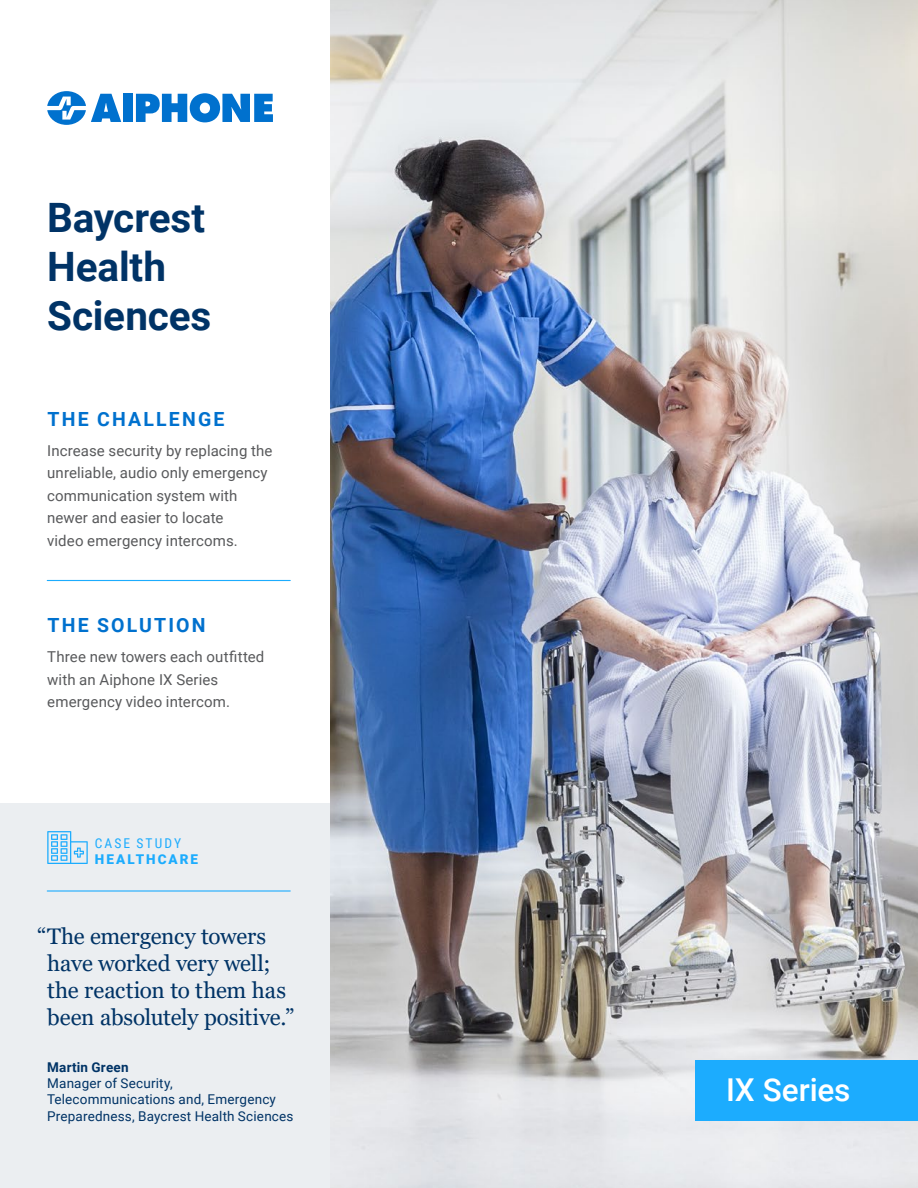
<style>
.page{position:relative;width:918px;height:1188px;background:#fff}
.page>*{position:absolute;margin:0;border:0;box-sizing:border-box;transform-origin:0 0}
.t1{font:700 40.5px/48.6px "Roboto";letter-spacing:-.005em;color:#036}
.t2{font:500 31.5px "Roboto";letter-spacing:-.005em;color:#fff}
.t3{font:22.5px/27px "Georgia";letter-spacing:-.01em;color:#036}
.t4{font:700 19.5px "Roboto";letter-spacing:.11em;color:#0071ce}
.t5{font:15px/22.5px "Roboto";letter-spacing:.01em;color:#58595b}
.t6{font:13.5px/16.2px "Roboto";letter-spacing:.01em;color:#036}
.t7{font:700 13.5px "Roboto";letter-spacing:.015em;color:#036}
.t8{font:900 13.5px "Roboto";letter-spacing:.155em;color:#1cacfe}
.t9{font:13.5px "Roboto Condensed";letter-spacing:.155em;color:#1cacfe}
</style>
<div class="page">
<svg style="left:47px;top:91px;width:74px;height:34px"></svg>
<div style="left:123px;top:94px;width:10px;height:28px;background:#0071ce"></div>
<svg style="left:136px;top:93px;width:137px;height:29px"></svg>
<div style="left:0;top:803px;width:331px;height:385px;background:#ebeef1"></div>
<hr style="left:47px;top:580px;width:243px;height:1px;background:#1cacfe">
<hr style="left:47px;top:890px;width:243px;height:2px;background:#1cacfe">
<img style="left:331px;top:0;width:587px;height:1188px">
<div style="left:695px;top:1060px;width:223px;height:60px;background:#1cacfe"></div>
<svg style="left:47px;top:831px;width:41px;height:33px"></svg>
<h1 class="t1" style="left:47px;top:192px;width:166px">Baycrest<br>Health<br>Sciences</h1>
<h3 class="t4" style="left:48px;top:405px;width:179px">THE CHALLENGE</h3>
<p class="t5" style="left:47px;top:438px;width:227px">Increase security by replacing the unreliable, audio only emergency communication system with newer and easier to locate<br>video emergency intercoms.</p>
<h3 class="t4" style="left:48px;top:611px;width:160px">THE SOLUTION</h3>
<p class="t5" style="left:47px;top:645px;width:219px">Three new towers each outfitted with an Aiphone IX Series emergency video intercom.</p>
<p class="t9" style="left:95px;top:834px;width:88px">CASE STUDY</p>
<p class="t8" style="left:95px;top:850px;width:105px">HEALTHCARE</p>
<h3 class="t3" style="left:47px;top:923px;width:249px;text-indent:-10px">“The emergency towers have worked very well; the reaction to them has been absolutely positive.”</h3>
<p class="t7" style="left:47px;top:1058px;width:83px">Martin Green</p>
<p class="t6" style="left:47px;top:1075px;width:248px">Manager of Security,<br>Telecommunications and, Emergency<br>Preparedness, Baycrest Health Sciences</p>
<h2 class="t2" style="left:726px;top:1068px;width:126px">IX Series</h2>
</div>
